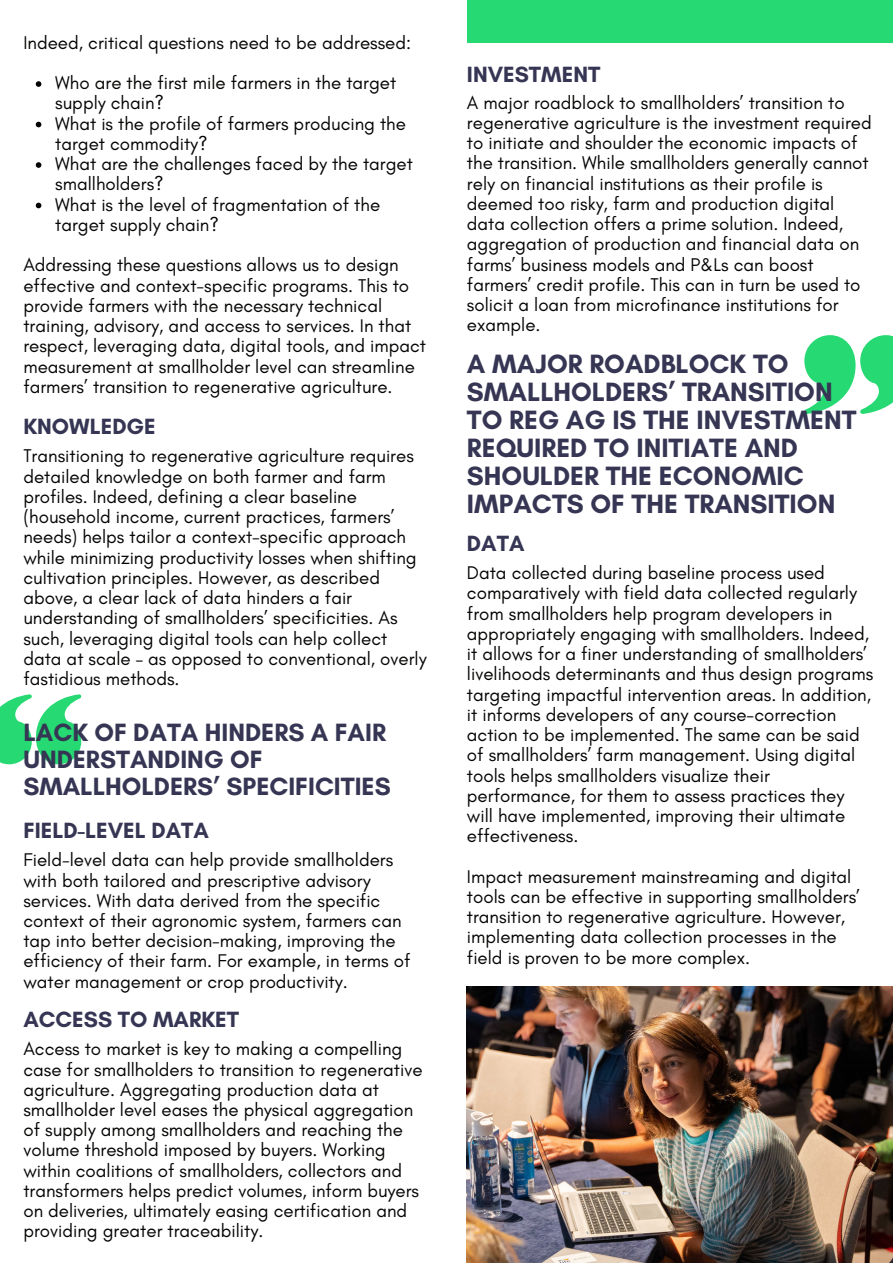
<style>
.page{position:relative;width:893px;height:1264px;background:#fff}
.page>*{position:absolute;margin:0;border:0;box-sizing:border-box;transform-origin:0 0}
.t1{font:700 27px/28px "Glacial Indifference";color:#363654}
.t2{font:700 25.5px/27px "Glacial Indifference";color:#363654}
.t3{font:700 22.5px "Glacial Indifference";color:#363654}
.t4{font:18.75px/20.2px "Glacial Indifference";color:#040403}
</style>
<div class="page">
<svg style="left:804px;top:335px;width:88px;height:79px"></svg>
<div style="left:467px;top:0;width:425px;height:43px;background:#26d973"></div>
<img style="left:467px;top:986px;width:425px;height:276px">
<svg style="left:36px;top:81px;width:5px;height:6px"></svg>
<svg style="left:36px;top:122px;width:5px;height:5px"></svg>
<svg style="left:36px;top:162px;width:5px;height:6px"></svg>
<svg style="left:36px;top:203px;width:5px;height:5px"></svg>
<svg style="left:0;top:694px;width:82px;height:70px"></svg>
<p class="t4" style="left:23px;top:32px;width:389px">Indeed, critical questions need to be addressed:</p>
<p class="t4" style="left:55px;top:72px;width:359px">Who are the first mile farmers in the target supply chain?<br>What is the profile of farmers producing the target commodity?<br>What are the challenges faced by the target smallholders?<br>What is the level of fragmentation of the target supply chain?</p>
<p class="t4" style="left:23px;top:254px;width:404px">Addressing these questions allows us to design effective and context-specific programs. This to provide farmers with the necessary technical training, advisory, and access to services. In that respect, leveraging data, digital tools, and impact measurement at smallholder level can streamline farmers’ transition to regenerative agriculture.</p>
<p class="t3" style="left:23px;top:413px;width:134px">KNOWLEDGE</p>
<p class="t4" style="left:23px;top:446px;width:405px">Transitioning to regenerative agriculture requires detailed knowledge on both farmer and farm profiles. Indeed, defining a clear baseline (household income, current practices, farmers’ needs) helps tailor a context-specific approach while minimizing productivity losses when shifting cultivation principles. However, as described above, a clear lack of data hinders a fair understanding of smallholders’ specificities. As such, leveraging digital tools can help collect data at scale – as opposed to conventional, overly fastidious methods.</p>
<h2 class="t2" style="left:23px;top:718px;width:369px">LACK OF DATA HINDERS A FAIR<br>UNDERSTANDING OF<br>SMALLHOLDERS’ SPECIFICITIES</h2>
<p class="t3" style="left:23px;top:816px;width:187px">FIELD-LEVEL DATA</p>
<p class="t4" style="left:23px;top:849px;width:388px">Field-level data can help provide smallholders with both tailored and prescriptive advisory services. With data derived from the specific context of their agronomic system, farmers can tap into better decision-making, improving the efficiency of their farm. For example, in terms of water management or crop productivity.</p>
<p class="t3" style="left:23px;top:1005px;width:217px">ACCESS TO MARKET</p>
<p class="t4" style="left:23px;top:1038px;width:400px">Access to market is key to making a compelling case for smallholders to transition to regenerative agriculture. Aggregating production data at smallholder level eases the physical aggregation of supply among smallholders and reaching the volume threshold imposed by buyers. Working within coalitions of smallholders, collectors and transformers helps predict volumes, inform buyers on deliveries, ultimately easing certification and providing greater traceability.</p>
<p class="t3" style="left:467px;top:60px;width:135px">INVESTMENT</p>
<p class="t4" style="left:467px;top:92px;width:406px">A major roadblock to smallholders’ transition to regenerative agriculture is the investment required to initiate and shoulder the economic impacts of the transition. While smallholders generally cannot rely on financial institutions as their profile is deemed too risky, farm and production digital data collection offers a prime solution. Indeed, aggregation of production and financial data on farms’ business models and P&amp;Ls can boost farmers’ credit profile. This can in turn be used to solicit a loan from microfinance institutions for example.</p>
<h1 class="t1" style="left:467px;top:349px;width:391px">A MAJOR ROADBLOCK TO<br>SMALLHOLDERS’ TRANSITION<br>TO REG AG IS THE INVESTMENT<br>REQUIRED TO INITIATE AND<br>SHOULDER THE ECONOMIC<br>IMPACTS OF THE TRANSITION</h1>
<p class="t3" style="left:467px;top:529px;width:59px">DATA</p>
<p class="t4" style="left:467px;top:562px;width:408px">Data collected during baseline process used comparatively with field data collected regularly from smallholders help program developers in appropriately engaging with smallholders. Indeed, it allows for a finer understanding of smallholders’ livelihoods determinants and thus design programs targeting impactful intervention areas. In addition, it informs developers of any course-correction action to be implemented. The same can be said of smallholders’ farm management. Using digital tools helps smallholders visualize their performance, for them to assess practices they will have implemented, improving their ultimate effectiveness.</p>
<p class="t4" style="left:467px;top:866px;width:394px">Impact measurement mainstreaming and digital tools can be effective in supporting smallholders’ transition to regenerative agriculture. However, implementing data collection processes in the field is proven to be more complex.</p>
</div>
